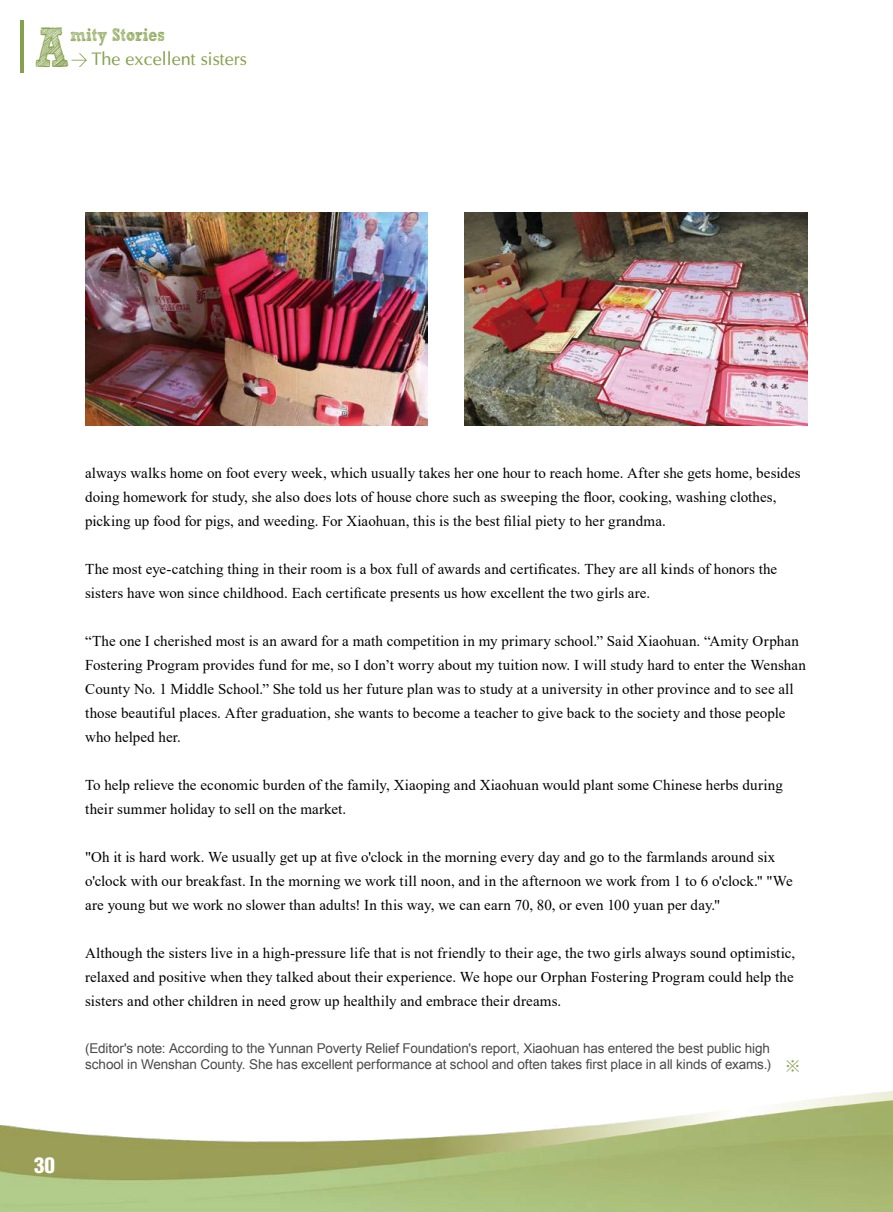
<style>
.page{position:relative;width:893px;height:1212px;background:#fff}
.page>*{position:absolute;margin:0;border:0;box-sizing:border-box;transform-origin:0 0}
.t1{font:56.25px "Sketch Rockwell";color:#86a14d;scale:.8 1}
.t2{font:900 condensed 21px "Helvetica LT";color:#fff}
.t3{font:18px "Optima";color:#86a14d}
.t4{font:18px "Sketch Rockwell";color:#86a14d;scale:.83 1}
.t5{font:15px/24px "Times New Roman";letter-spacing:.005em;color:#000}
.t6{font:13.5px/16.2px "Arial";letter-spacing:-.01em;color:#4c4948}
.s1{font-family:"Sim Sun";font-size:16.5px;color:#86a14d}
</style>
<div class="page">
<img style="left:0;top:1091px;width:893px;height:121px">
<img style="left:85px;top:212px;width:342px;height:213px">
<img style="left:464px;top:212px;width:344px;height:213px">
<svg style="left:72px;top:53px;width:15px;height:14px"></svg>
<hr style="left:20px;top:20px;width:4px;height:52px;background:#86a14d">
<h1 class="t1" style="left:34px;top:16px;width:46px">A</h1>
<p class="t4" style="left:70px;top:25px;width:116px">mity Stories</p>
<p class="t3" style="left:91px;top:48px;width:157px">The excellent sisters</p>
<p class="t5" style="left:85px;top:460px;width:717px">always walks home on foot every week, which usually takes her one hour to reach home. After she gets home, besides doing homework for study, she also does lots of house chore such as sweeping the floor, cooking, washing clothes, picking up food for pigs, and weeding. For Xiaohuan, this is the best filial piety to her grandma.</p>
<p class="t5" style="left:85px;top:556px;width:694px">The most eye-catching thing in their room is a box full of awards and certificates. They are all kinds of honors the sisters have won since childhood. Each certificate presents us how excellent the two girls are.</p>
<p class="t5" style="left:85px;top:628px;width:722px">“The one I cherished most is an award for a math competition in my primary school.” Said Xiaohuan. “Amity Orphan Fostering Program provides fund for me, so I don’t worry about my tuition now. I will study hard to enter the Wenshan County No. 1 Middle School.” She told us her future plan was to study at a university in other province and to see all those beautiful places. After graduation, she wants to become a teacher to give back to the society and those people who helped her.</p>
<p class="t5" style="left:85px;top:772px;width:699px">To help relieve the economic burden of the family, Xiaoping and Xiaohuan would plant some Chinese herbs during their summer holiday to sell on the market.</p>
<p class="t5" style="left:85px;top:844px;width:709px">"Oh it is hard work. We usually get up at five o'clock in the morning every day and go to the farmlands around six o'clock with our breakfast. In the morning we work till noon, and in the afternoon we work from 1 to 6 o'clock." "We are young but we work no slower than adults! In this way, we can earn 70, 80, or even 100 yuan per day."</p>
<p class="t5" style="left:85px;top:940px;width:711px;text-align:justify">Although the sisters live in a high-pressure life that is not friendly to their age, the two girls always sound optimistic, relaxed and positive when they talked about their experience. We hope our Orphan Fostering Program could help the sisters and other children in need grow up healthily and embrace their dreams.</p>
<p class="t6" style="left:85px;top:1040px;width:717px">(Editor's note: According to the Yunnan Poverty Relief Foundation's report, Xiaohuan has entered the best public high school in Wenshan County. She has excellent performance at school and often takes first place in all kinds of exams.) <span class="s1">※</span></p>
<h2 class="t2" style="left:34px;top:1152px;width:22px">30</h2>
</div>
